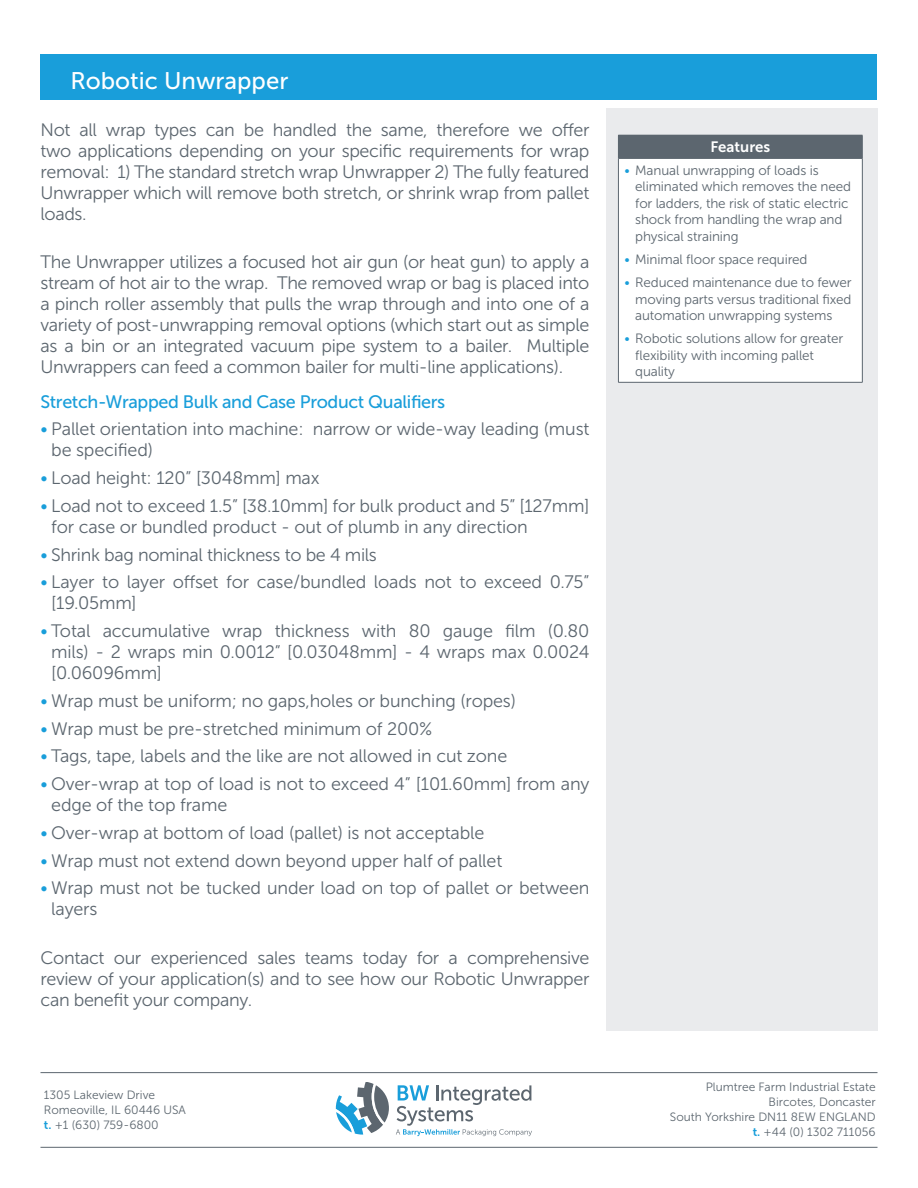
<style>
.page{position:relative;width:918px;height:1188px;background:#fff}
.page>*{position:absolute;margin:0;border:0;box-sizing:border-box;transform-origin:0 0}
.Page_2_Heading{font:24px "Museo Sans 500";color:#fff}
.Page_2_Body{font:18px/21px "Museo Sans 300";letter-spacing:-.01em;color:#5c666f}
.Page_2_Body-2{font:18px "Museo Sans 500";letter-spacing:-.02em;color:#199eda}
.t1{font:15px "Museo Sans 700";color:#fff}
.t2{font:13.5px/16.5px "Museo Sans 300";letter-spacing:-.01em;color:#5c666f}
.t3{font:12px/15px "Museo Sans 300";color:#5c666f;text-align:right}
.s1{color:#199eda}
.s2{font-family:"Museo Sans 700";color:#199eda}
</style>
<div class="page">
<div style="left:40px;top:54px;width:838px;height:45px;background:#199eda"></div>
<hr style="left:40px;top:1147px;width:838px;height:1px;background:#5c666f">
<hr style="left:40px;top:1072px;width:838px;height:1px;background:#5c666f">
<svg style="left:396px;top:1085px;width:136px;height:51px"></svg>
<svg style="left:336px;top:1082px;width:53px;height:53px"></svg>
<div style="left:606px;top:108px;width:272px;height:922px;background:#eaebed"></div>
<div style="left:618px;top:135px;width:244px;height:23px;background:#5c666f"></div>
<div style="left:618px;top:158px;width:244px;height:224px;background:#fff"></div>
<svg style="left:862px;top:135px;width:1px;height:23px"></svg>
<hr style="left:618px;top:158px;width:245px;height:1px;background:#5c666f">
<hr style="left:618px;top:159px;width:1px;height:223px;background:#5c666f">
<hr style="left:862px;top:159px;width:1px;height:223px;background:#5c666f">
<hr style="left:618px;top:382px;width:245px;height:1px;background:#5c666f">
<p class="Page_2_Heading" style="left:71px;top:67px;width:219px">Robotic Unwrapper</p>
<p class="Page_2_Body" style="left:40px;top:119px;width:551px;text-align:justify">Not all wrap types can be handled the same, therefore we offer two applications depending on your specific requirements for wrap removal: 1) The standard stretch wrap Unwrapper 2) The fully featured Unwrapper which will remove both stretch, or shrink wrap from pallet loads.</p>
<p class="Page_2_Body" style="left:40px;top:252px;width:551px;text-align:justify">The Unwrapper utilizes a focused hot air gun (or heat gun) to apply a stream of hot air to the wrap. The removed wrap or bag is placed into a pinch roller assembly that pulls the wrap through and into one of a variety of post-unwrapping removal options (which start out as simple as a bin or an integrated vacuum pipe system to a bailer. Multiple Unwrappers can feed a common bailer for multi-line applications).</p>
<p class="Page_2_Body-2" style="left:40px;top:392px;width:406px">Stretch-Wrapped Bulk and Case Product Qualifiers</p>
<p class="Page_2_Body" style="left:51px;top:419px;width:540px;text-indent:-11px"><span class="s1">•</span> Pallet orientation into machine: narrow or wide-way leading (must be specified)</p>
<p class="Page_2_Body" style="left:40px;top:468px;width:281px"><span class="s1">•</span> Load height: 120” [3048mm] max</p>
<p class="Page_2_Body" style="left:51px;top:495px;width:540px;text-indent:-11px"><span class="s1">•</span> Load not to exceed 1.5” [38.10mm] for bulk product and 5” [127mm] for case or bundled product - out of plumb in any direction</p>
<p class="Page_2_Body" style="left:40px;top:544px;width:338px"><span class="s1">•</span> Shrink bag nominal thickness to be 4 mils</p>
<p class="Page_2_Body" style="left:51px;top:572px;width:540px;text-indent:-11px"><span class="s1">•</span> Layer to layer offset for case/bundled loads not to exceed 0.75” [19.05mm]</p>
<p class="Page_2_Body" style="left:51px;top:621px;width:540px;text-align:justify;text-indent:-11px"><span class="s1">•</span> Total accumulative wrap thickness with 80 gauge film (0.80 mils) - 2 wraps min 0.0012” [0.03048mm] - 4 wraps max 0.0024 [0.06096mm]</p>
<p class="Page_2_Body" style="left:40px;top:690px;width:477px"><span class="s1">•</span> Wrap must be uniform; no gaps,holes or bunching (ropes)</p>
<p class="Page_2_Body" style="left:40px;top:718px;width:393px"><span class="s1">•</span> Wrap must be pre-stretched minimum of 200%</p>
<p class="Page_2_Body" style="left:40px;top:746px;width:468px"><span class="s1">•</span> Tags, tape, labels and the like are not allowed in cut zone</p>
<p class="Page_2_Body" style="left:51px;top:774px;width:540px;text-indent:-11px"><span class="s1">•</span> Over-wrap at top of load is not to exceed 4” [101.60mm] from any edge of the top frame</p>
<p class="Page_2_Body" style="left:40px;top:822px;width:445px"><span class="s1">•</span> Over-wrap at bottom of load (pallet) is not acceptable</p>
<p class="Page_2_Body" style="left:40px;top:850px;width:463px"><span class="s1">•</span> Wrap must not extend down beyond upper half of pallet</p>
<p class="Page_2_Body" style="left:51px;top:878px;width:540px;text-indent:-11px"><span class="s1">•</span> Wrap must not be tucked under load on top of pallet or between layers</p>
<p class="Page_2_Body" style="left:40px;top:947px;width:551px;text-align:justify">Contact our experienced sales teams today for a comprehensive review of your application(s) and to see how our Robotic Unwrapper can benefit your company.</p>
<p class="t3" style="left:44px;top:1087px;width:144px;text-align:left">1305 Lakeview Drive<br>Romeoville, IL 60446 USA <span class="s2">t.</span> +1 (630) 759-6800</p>
<p class="t1" style="left:710px;top:139px;width:61px">Features</p>
<p class="t2" style="left:635px;top:162px;width:217px;text-indent:-11px"><span class="s1">•</span> Manual unwrapping of loads is eliminated which removes the need for ladders, the risk of static electric shock from handling the wrap and physical straining</p>
<p class="t2" style="left:624px;top:251px;width:185px"><span class="s1">•</span> Minimal floor space required</p>
<p class="t2" style="left:635px;top:274px;width:218px;text-align:justify;text-indent:-11px"><span class="s1">•</span> Reduced maintenance due to fewer moving parts versus traditional fixed automation unwrapping systems</p>
<p class="t2" style="left:635px;top:331px;width:210px;text-indent:-11px"><span class="s1">•</span> Robotic solutions allow for greater flexibility with incoming pallet quality</p>
<p class="t3" style="left:670px;top:1080px;width:207px">Plumtree Farm Industrial Estate<br>Bircotes, Doncaster<br>South Yorkshire DN11 8EW ENGLAND <span class="s2">t.</span> +44 (0) 1302 711056</p>
</div>
